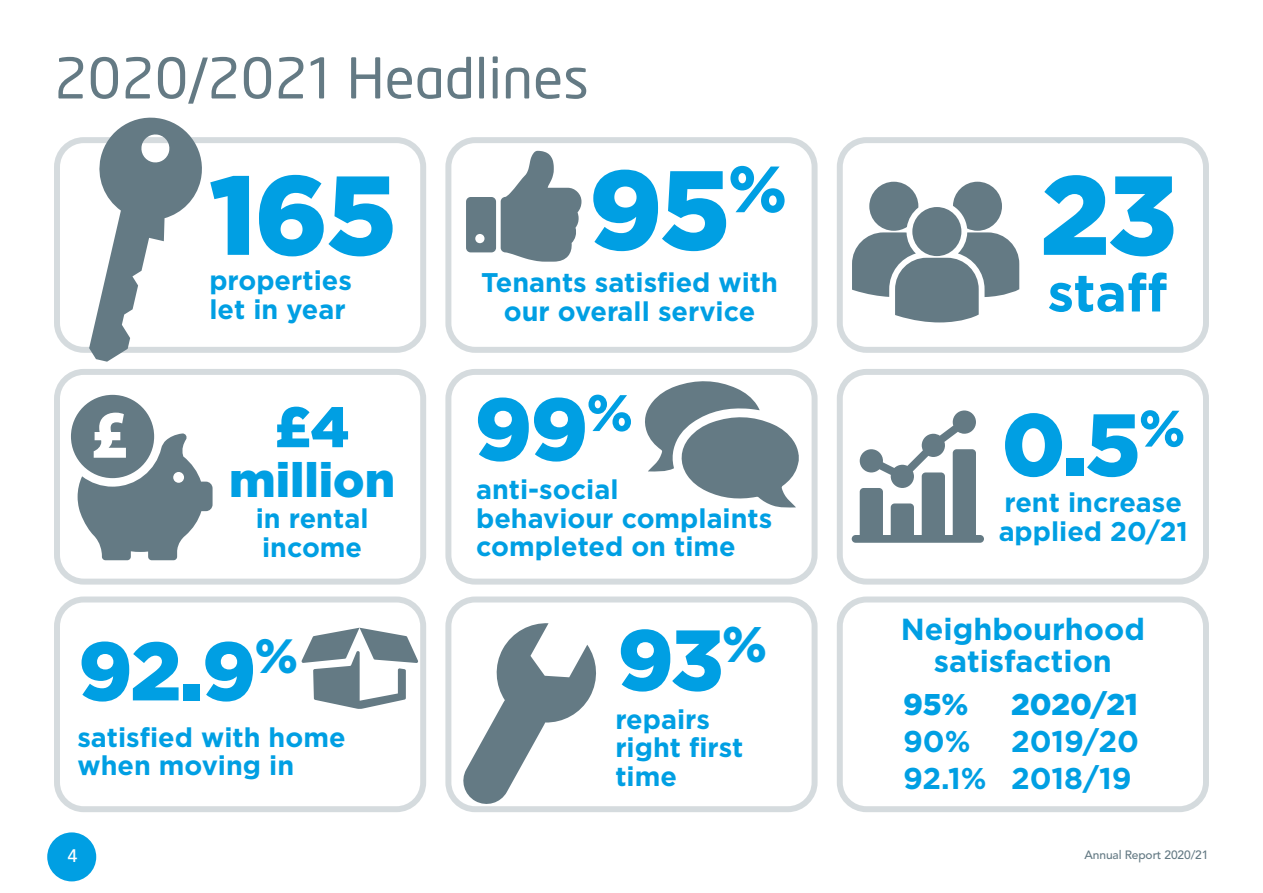
<style>
.page{position:relative;width:1263px;height:893px;background:#fff}
.page>*{position:absolute;margin:0;border:0;box-sizing:border-box;transform-origin:0 0}
.t1{font:900 112.05px "Gotham";letter-spacing:-.02em;color:#009fe3}
.t2{font:900 88.05px "Gotham";color:#009fe3}
.t3{font:900 85.65px "Gotham";color:#009fe3}
.t4{font:900 82.5px "Gotham";color:#009fe3}
.t5{font:900 65.25px "Gotham";color:#009fe3}
.t6{font:900 57px "Gotham";color:#009fe3}
.t7{font:55.5px "Neo Tech";color:#647a84}
.t8{font:700 52.95px "Gotham";color:#009fe3}
.t9{font:900 48px "Gotham";color:#009fe3}
.t10{font:700 30.45px/32.2px "Gotham";color:#009fe3;text-align:center}
.t11{font:700 30px/37px "Gotham";color:#009fe3;text-align:right}
.t12{font:900 30px "Gotham";color:#009fe3}
.t13{font:700 27px/28.5px "Gotham";color:#009fe3}
.t14{font:500 18px "Avenir";color:#fff}
.t15{font:500 12px "Avenir";letter-spacing:-.01em;color:#647a84}
.s1{font-family:"Swiss 721 BT";font-weight:900}
</style>
<div class="page">
<div style="left:47px;top:832px;width:49px;height:49px;background:#009fe3;border-radius:50%"></div>
<div style="left:54px;top:137px;width:372px;height:216px;border:6px solid #647a84;border-radius:27px"></div>
<div style="left:54px;top:369px;width:372px;height:216px;border:6px solid #647a84;border-radius:27px"></div>
<div style="left:54px;top:596px;width:372px;height:216px;border:6px solid #647a84;border-radius:27px"></div>
<div style="left:445px;top:137px;width:372px;height:216px;border:6px solid #647a84;border-radius:27px"></div>
<div style="left:445px;top:369px;width:372px;height:216px;border:6px solid #647a84;border-radius:27px"></div>
<div style="left:837px;top:137px;width:372px;height:216px;border:6px solid #647a84;border-radius:27px"></div>
<div style="left:837px;top:369px;width:372px;height:216px;border:6px solid #647a84;border-radius:27px"></div>
<div style="left:445px;top:596px;width:372px;height:216px;border:6px solid #647a84;border-radius:27px"></div>
<div style="left:837px;top:596px;width:372px;height:216px;border:6px solid #647a84;border-radius:27px"></div>
<svg style="left:89px;top:117px;width:118px;height:245px"></svg>
<svg style="left:466px;top:151px;width:115px;height:111px"></svg>
<svg style="left:852px;top:182px;width:167px;height:140px"></svg>
<svg style="left:71px;top:395px;width:142px;height:165px"></svg>
<svg style="left:852px;top:410px;width:132px;height:133px"></svg>
<svg style="left:301px;top:628px;width:117px;height:81px"></svg>
<svg style="left:460px;top:623px;width:139px;height:184px"></svg>
<svg style="left:645px;top:381px;width:154px;height:127px"></svg>
<h3 class="t7" style="left:54px;top:51px;width:536px">2020<span class="s1">/</span>2021 Headlines</h3>
<h3 class="t5" style="left:728px;top:151px;width:60px">%</h3>
<h1 class="t1" style="left:209px;top:150px;width:189px">165</h1>
<h1 class="t1" style="left:588px;top:145px;width:143px">95</h1>
<h1 class="t1" style="left:1040px;top:150px;width:139px">23</h1>
<p class="t13" style="left:209px;top:266px;width:144px">properties let in year</p>
<h3 class="t8" style="left:1047px;top:262px;width:121px">staff</h3>
<p class="t13" style="left:481px;top:268px;width:298px;text-align:center">Tenants satisfied with our overall service</p>
<h3 class="t6" style="left:275px;top:394px;width:77px">£4</h3>
<h3 class="t9" style="left:229px;top:452px;width:168px">million</h3>
<p class="t13" style="left:256px;top:504px;width:114px">in rental income</p>
<h3 class="t4" style="left:78px;top:623px;width:221px">92.9<sup>%</sup></h3>
<p class="t13" style="left:77px;top:722px;width:270px">satisfied with home when moving in</p>
<h2 class="t2" style="left:474px;top:378px;width:160px">99<sup>%</sup></h2>
<p class="t13" style="left:476px;top:475px;width:298px">anti-social<br>behaviour complaints completed on time</p>
<h3 class="t3" style="left:617px;top:611px;width:151px">93<sup>%</sup></h3>
<p class="t13" style="left:615px;top:704px;width:130px">repairs right first time</p>
<h2 class="t2" style="left:1001px;top:394px;width:185px">0.5<sup>%</sup></h2>
<p class="t13" style="left:999px;top:488px;width:191px">rent increase applied 20/21</p>
<p class="t10" style="left:901px;top:612px;width:246px">Neighbourhood satisfaction</p>
<p class="t12" style="left:903px;top:687px;width:67px">95%</p>
<p class="t12" style="left:1011px;top:687px;width:128px">2020/21</p>
<p class="t11" style="left:903px;top:722px;width:69px">90%</p>
<p class="t11" style="left:903px;top:722px;width:238px">2019/20<br>92.1% 2018/19</p>
<p class="t14" style="left:67px;top:845px;width:12px">4</p>
<p class="t15" style="left:1084px;top:848px;width:125px">Annual Report 2020/21</p>
</div>
